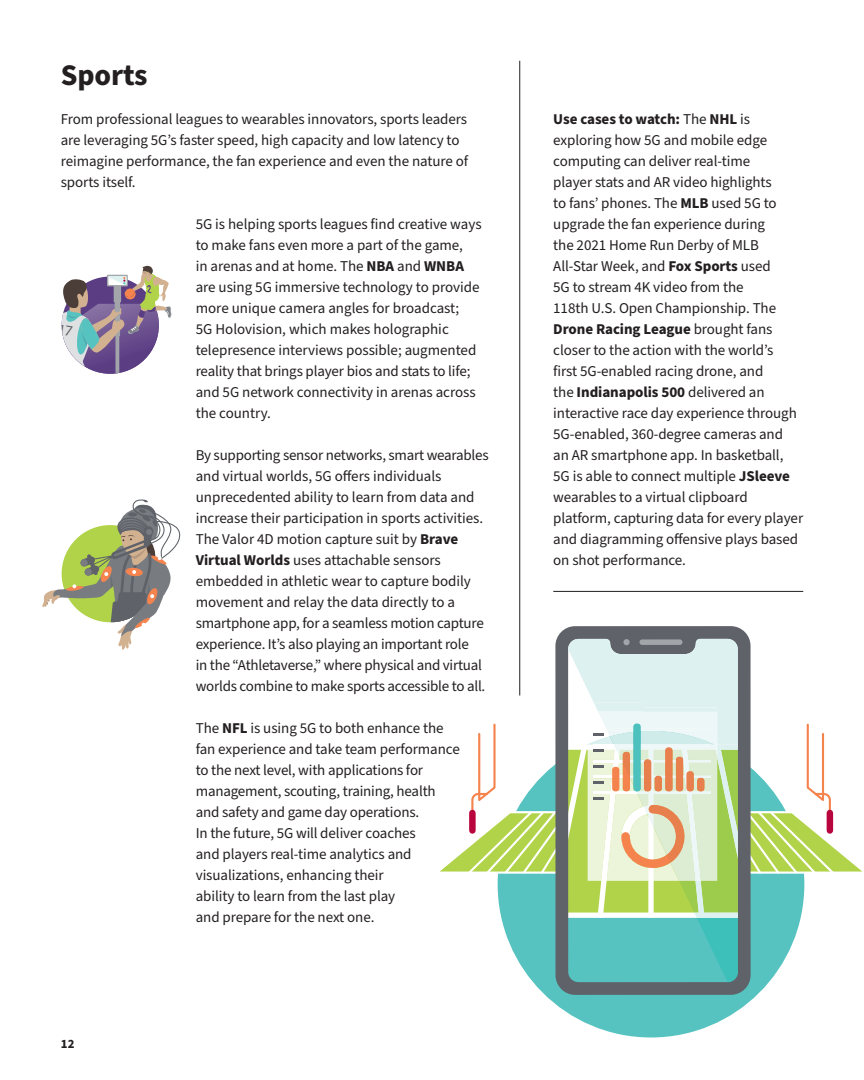
<style>
.page{position:relative;width:864px;height:1080px;background:#fff}
.page>*{position:absolute;margin:0;border:0;box-sizing:border-box;transform-origin:0 0}
.t1{font:700 30px "Source Sans Pro";letter-spacing:-.005em;color:#231f20}
.Body_Indent{font:15px/21px "Source Sans Pro";letter-spacing:-.005em;color:#231f20}
.Body{font:15px/21px "Source Sans Pro";letter-spacing:-.005em;color:#231f20}
.t2{font:700 12.75px "Source Sans Pro";color:#231f20}
.s1{font-weight:700}
</style>
<div class="page">
<div style="left:498px;top:731px;width:306px;height:306px;background:#56c3c1;border-radius:50%"></div>
<svg style="left:556px;top:626px;width:194px;height:369px;fill:#5f6369"></svg>
<svg style="left:440px;top:639px;width:422px;height:343px"></svg>
<svg style="left:42px;top:499px;width:139px;height:151px"></svg>
<hr style="left:519px;top:61px;width:1px;height:635px;background:#231f20">
<hr style="left:553px;top:591px;width:250px;height:1px;background:#231f20">
<svg style="left:61px;top:265px;width:111px;height:109px"></svg>
<p class="t1" style="left:61px;top:54px;width:88px">Sports</p>
<p class="Body" style="left:61px;top:109px;width:409px">From professional leagues to wearables innovators, sports leaders are leveraging 5G’s faster speed, high capacity and low latency to reimagine performance, the fan experience and even the nature of sports itself.</p>
<p class="Body_Indent" style="left:196px;top:214px;width:287px">5G is helping sports leagues find creative ways to make fans even more a part of the game,<br>in arenas and at home. The <span class="s1">NBA</span> and <span class="s1">WNBA </span>are using 5G immersive technology to provide more unique camera angles for broadcast;<br>5G Holovision, which makes holographic telepresence interviews possible; augmented reality that brings player bios and stats to life; and 5G network connectivity in arenas across the country.</p>
<p class="Body_Indent" style="left:196px;top:445px;width:294px">By supporting sensor networks, smart wearables and virtual worlds, 5G offers individuals unprecedented ability to learn from data and increase their participation in sports activities.<br>The Valor 4D motion capture suit by <span class="s1">Brave Virtual Worlds</span> uses attachable sensors embedded in athletic wear to capture bodily movement and relay the data directly to a smartphone app, for a seamless motion capture experience. It’s also playing an important role<br>in the “Athletaverse,” where physical and virtual worlds combine to make sports accessible to all.</p>
<p class="Body_Indent" style="left:196px;top:718px;width:266px">The <span class="s1">NFL</span> is using 5G to both enhance the fan experience and take team performance to the next level, with applications for management, scouting, training, health and safety and game day operations.<br>In the future, 5G will deliver coaches<br>and players real-time analytics and visualizations, enhancing their<br>ability to learn from the last play<br>and prepare for the next one.</p>
<p class="t2" style="left:61px;top:1035px;width:15px">12</p>
<p class="Body" style="left:553px;top:109px;width:251px"><span class="s1">Use cases to watch:</span> The <span class="s1">NHL</span> is exploring how 5G and mobile edge computing can deliver real-time<br>player stats and AR video highlights<br>to fans’ phones. The <span class="s1">MLB</span> used 5G to upgrade the fan experience during<br>the 2021 Home Run Derby of MLB All-Star Week, and <span class="s1">Fox Sports</span> used<br>5G to stream 4K video from the<br>118th U.S. Open Championship. The <span class="s1">Drone Racing League</span> brought fans closer to the action with the world’s<br>first 5G-enabled racing drone, and<br>the <span class="s1">Indianapolis 500</span> delivered an interactive race day experience through 5G-enabled, 360-degree cameras and<br>an AR smartphone app. In basketball, 5G is able to connect multiple <span class="s1">JSleeve </span>wearables to a virtual clipboard platform, capturing data for every player and diagramming offensive plays based on shot performance.</p>
</div>
